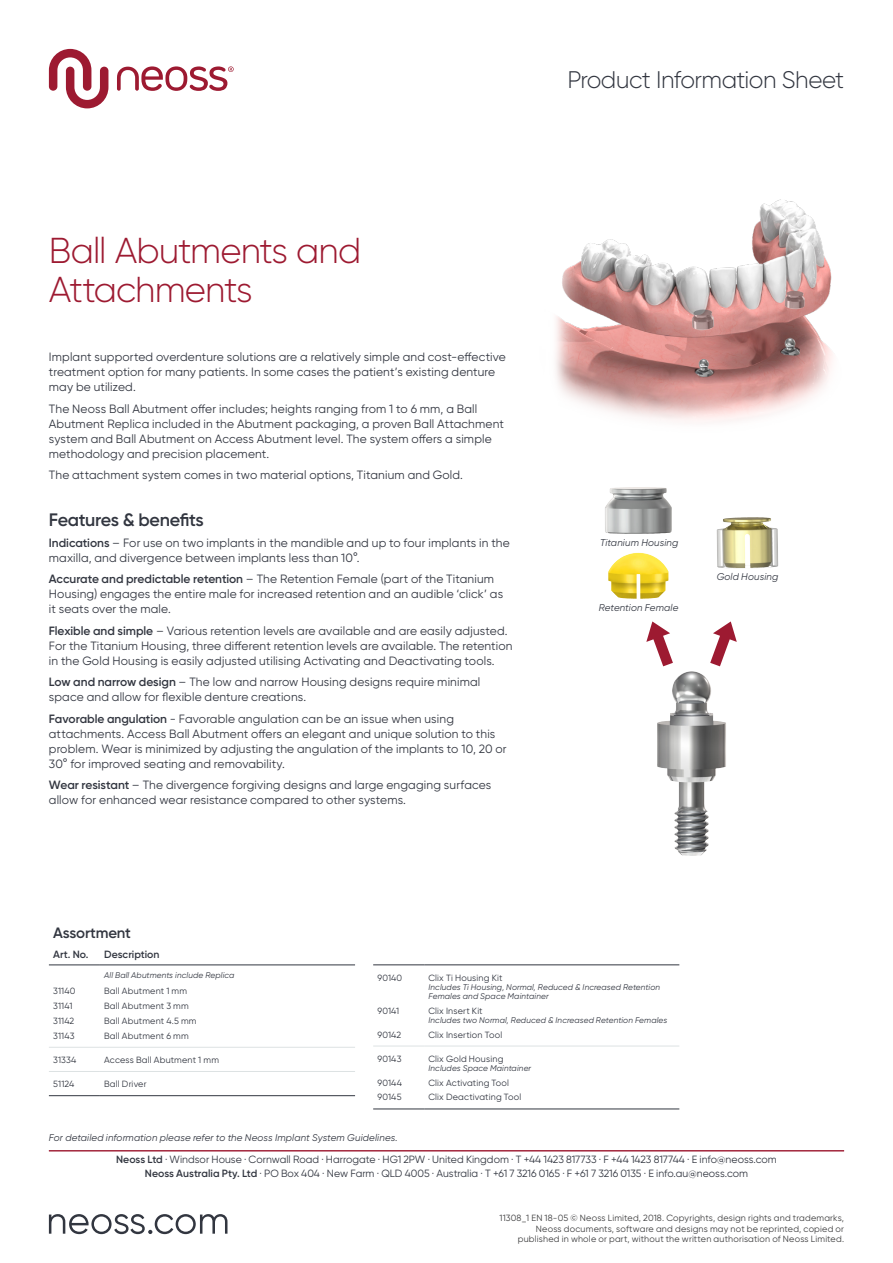
<style>
.page{position:relative;width:893px;height:1263px;background:#fff}
.page>*{position:absolute;margin:0;border:0;box-sizing:border-box;transform-origin:0 0}
.Head_1{font:300 36px/39px "Gilroy";letter-spacing:-.025em;color:#9d1a31}
.t1{font:300 24px "Gilroy";letter-spacing:-.025em;color:#323640}
.Head_3{font:600 18px "Gilroy";letter-spacing:-.02em;color:#323640}
.Head_4{font:600 15px "Gilroy";letter-spacing:-.01em;color:#323640}
.Body_copy{font:12px/15px "Gilroy";letter-spacing:.015em;color:#323640}
.t2{font:10.5px/13.5px "Gilroy";letter-spacing:-.005em;color:#323640;text-align:center}
.Table_head{font:600 10.5px "Gilroy";color:#323640}
.Image_text_italic{font:italic 9.75px "Gilroy";letter-spacing:.015em;color:#323640}
.Table_text{font:9px "Gilroy";letter-spacing:.02em;color:#323640}
.t3{font:9px/10.5px "Gilroy";letter-spacing:.02em;color:#3e3e3f;text-align:right}
.Table_text_mini{font:italic 8.25px/9px "Gilroy";letter-spacing:.015em;color:#323640}
.s1{font-weight:600}
</style>
<div class="page">
<img style="left:556px;top:199px;width:277px;height:223px">
<img style="left:717px;top:517px;width:61px;height:51px">
<img style="left:605px;top:487px;width:67px;height:47px">
<img style="left:608px;top:553px;width:60px;height:46px">
<img style="left:657px;top:671px;width:69px;height:185px">
<svg style="left:646px;top:621px;width:27px;height:45px"></svg>
<svg style="left:710px;top:621px;width:27px;height:45px"></svg>
<svg style="left:49px;top:49px;width:184px;height:59px"></svg>
<hr style="left:49px;top:1150px;width:795px;height:1px;background:#9d1a31">
<svg style="left:49px;top:1214px;width:178px;height:20px"></svg>
<hr style="left:49px;top:965px;width:51px;height:1px;background:#323640">
<hr style="left:100px;top:965px;width:255px;height:1px;background:#323640">
<hr style="left:49px;top:1071px;width:51px;height:1px;background:#dde2e3">
<hr style="left:100px;top:1071px;width:255px;height:1px;background:#dde2e3">
<hr style="left:49px;top:1095px;width:51px;height:1px;background:#323640">
<hr style="left:100px;top:1095px;width:255px;height:1px;background:#323640">
<hr style="left:49px;top:1047px;width:51px;height:1px;background:#dde2e3">
<hr style="left:100px;top:1047px;width:255px;height:1px;background:#dde2e3">
<hr style="left:373px;top:1109px;width:51px;height:1px;background:#323640">
<hr style="left:424px;top:1109px;width:255px;height:1px;background:#323640">
<hr style="left:373px;top:1046px;width:51px;height:1px;background:#dde2e3">
<hr style="left:424px;top:1046px;width:255px;height:1px;background:#dde2e3">
<hr style="left:373px;top:964px;width:51px;height:1px;background:#323640">
<hr style="left:424px;top:964px;width:255px;height:1px;background:#323640">
<h2 class="t1" style="left:567px;top:65px;width:278px">Product Information Sheet</h2>
<p class="Head_1" style="left:49px;top:230px;width:314px">Ball Abutments and<br>Attachments</p>
<p class="Body_copy" style="left:49px;top:349px;width:458px">Implant supported overdenture solutions are a relatively simple and cost-effective treatment option for many patients. In some cases the patient’s existing denture may be utilized.</p>
<p class="Body_copy" style="left:49px;top:401px;width:457px">The Neoss Ball Abutment offer includes; heights ranging from 1 to 6 mm, a Ball Abutment Replica included in the Abutment packaging, a proven Ball Attachment system and Ball Abutment on Access Abutment level. The system offers a simple methodology and precision placement.</p>
<p class="Body_copy" style="left:49px;top:467px;width:416px">The attachment system comes in two material options, Titanium and Gold.</p>
<p class="Head_3" style="left:49px;top:508px;width:156px">Features &amp; benefits</p>
<p class="Body_copy" style="left:49px;top:535px;width:462px"><span class="s1">Indications</span> – For use on two implants in the mandible and up to four implants in the maxilla, and divergence between implants less than 10°.</p>
<p class="Body_copy" style="left:49px;top:572px;width:456px"><span class="s1">Accurate and predictable retention</span> – The Retention Female (part of the Titanium<br>Housing) engages the entire male for increased retention and an audible ‘click’ as it seats over the male.</p>
<p class="Body_copy" style="left:49px;top:623px;width:465px"><span class="s1">Flexible and simple</span> – Various retention levels are available and are easily adjusted.<br>For the Titanium Housing, three different retention levels are available. The retention in the Gold Housing is easily adjusted utilising Activating and Deactivating tools.</p>
<p class="Body_copy" style="left:49px;top:674px;width:433px"><span class="s1">Low and narrow design</span> – The low and narrow Housing designs require minimal space and allow for flexible denture creations.</p>
<p class="Body_copy" style="left:49px;top:711px;width:459px"><span class="s1">Favorable angulation</span> - Favorable angulation can be an issue when using attachments. Access Ball Abutment offers an elegant and unique solution to this problem. Wear is minimized by adjusting the angulation of the implants to 10, 20 or 30° for improved seating and removability.</p>
<p class="Body_copy" style="left:49px;top:777px;width:444px"><span class="s1">Wear resistant</span> – The divergence forgiving designs and large engaging surfaces allow for enhanced wear resistance compared to other systems.</p>
<p class="Image_text_italic" style="left:600px;top:536px;width:80px">Titanium Housing</p>
<p class="Image_text_italic" style="left:599px;top:602px;width:81px">Retention Female</p>
<p class="Image_text_italic" style="left:717px;top:571px;width:63px">Gold Housing</p>
<p class="Head_4" style="left:53px;top:923px;width:79px">Assortment</p>
<p class="Table_head" style="left:53px;top:948px;width:37px">Art. No.</p>
<p class="Table_head" style="left:104px;top:948px;width:57px">Description</p>
<p class="Table_text_mini" style="left:104px;top:970px;width:132px">All Ball Abutments include Replica</p>
<p class="Table_text" style="left:53px;top:985px;width:24px">31140</p>
<p class="Table_text" style="left:104px;top:985px;width:84px">Ball Abutment 1 mm</p>
<p class="Table_text" style="left:53px;top:1000px;width:21px">31141</p>
<p class="Table_text" style="left:104px;top:1000px;width:86px">Ball Abutment 3 mm</p>
<p class="Table_text" style="left:53px;top:1015px;width:23px">31142</p>
<p class="Table_text" style="left:104px;top:1015px;width:94px">Ball Abutment 4.5 mm</p>
<p class="Table_text" style="left:53px;top:1030px;width:23px">31143</p>
<p class="Table_text" style="left:104px;top:1030px;width:86px">Ball Abutment 6 mm</p>
<p class="Table_text" style="left:53px;top:1054px;width:25px">31334</p>
<p class="Table_text" style="left:104px;top:1054px;width:116px">Access Ball Abutment 1 mm</p>
<p class="Table_text" style="left:53px;top:1078px;width:23px">51124</p>
<p class="Table_text" style="left:104px;top:1078px;width:44px">Ball Driver</p>
<p class="Table_text" style="left:377px;top:972px;width:26px">90140</p>
<p class="Table_text" style="left:428px;top:972px;width:76px">Clix Ti Housing Kit</p>
<p class="Table_text_mini" style="left:428px;top:982px;width:233px">Includes Ti Housing, Normal, Reduced &amp; Increased Retention<br>Females and Space Maintainer</p>
<p class="Table_text" style="left:377px;top:1005px;width:23px">90141</p>
<p class="Table_text" style="left:428px;top:1005px;width:56px">Clix Insert Kit</p>
<p class="Table_text_mini" style="left:428px;top:1015px;width:240px">Includes two Normal, Reduced &amp; Increased Retention Females</p>
<p class="Table_text" style="left:377px;top:1029px;width:25px">90142</p>
<p class="Table_text" style="left:428px;top:1029px;width:75px">Clix Insertion Tool</p>
<p class="Table_text" style="left:377px;top:1053px;width:26px">90143</p>
<p class="Table_text" style="left:428px;top:1053px;width:76px">Clix Gold Housing</p>
<p class="Table_text_mini" style="left:428px;top:1063px;width:104px">Includes Space Maintainer</p>
<p class="Table_text" style="left:377px;top:1077px;width:26px">90144</p>
<p class="Table_text" style="left:428px;top:1077px;width:82px">Clix Activating Tool</p>
<p class="Table_text" style="left:377px;top:1092px;width:26px">90145</p>
<p class="Table_text" style="left:428px;top:1092px;width:94px">Clix Deactivating Tool</p>
<p class="Image_text_italic" style="left:49px;top:1132px;width:350px">For detailed information please refer to the Neoss Implant System Guidelines.</p>
<p class="t2" style="left:116px;top:1152px;width:662px"><span class="s1">Neoss Ltd</span> · Windsor House · Cornwall Road · Harrogate · HG1 2PW · United Kingdom · T +44 1423 817733 · F +44 1423 817744 · E info@neoss.com<br><span class="s1">Neoss Australia Pty. Ltd</span> · PO Box 404 · New Farm · QLD 4005 · Australia · T +61 7 3216 0165 · F +61 7 3216 0135 · E info.au@neoss.com</p>
<p class="t3" style="left:500px;top:1213px;width:346px">11308_1 EN 18-05 © Neoss Limited, 2018. Copyrights, design rights and trademarks,<br>Neoss documents, software and designs may not be reprinted, copied or published in whole or part, without the written authorisation of Neoss Limited.</p>
</div>
